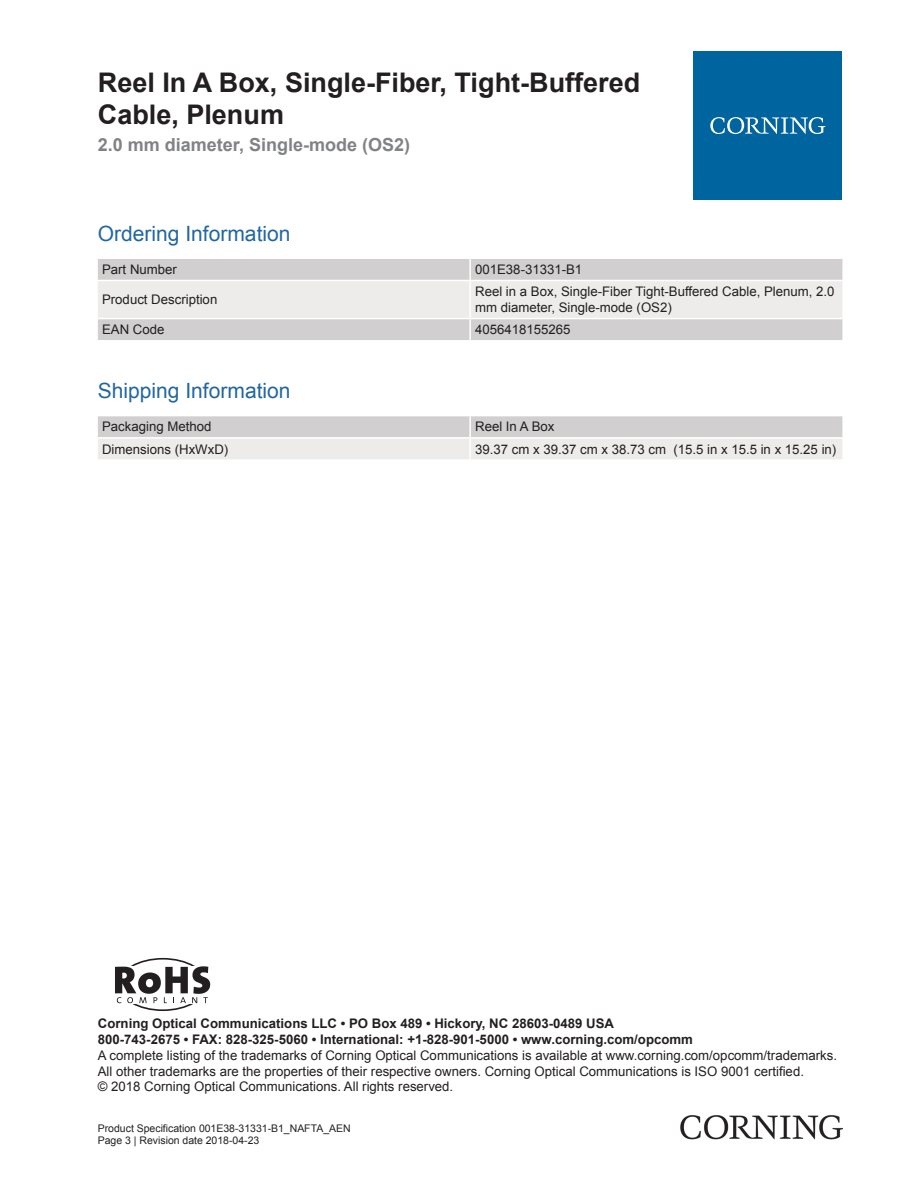
<style>
.page{position:relative;width:919px;height:1187px;background:#fff}
.page>*{position:absolute;margin:0;border:0;box-sizing:border-box;transform-origin:0 0}
.t1{font:700 27px/32.4px "Arial";color:#231f20}
.t2{font:21px "Arial";color:#2166a2}
.t3{font:700 18px "Arial";color:#808285}
.t4{font:13.2px/15.9px "Arial";color:#231f20}
.t5{font:700 13.2px/15.9px "Arial";color:#231f20}
.t6{font:10.5px/12.6px "Arial";color:#231f20}
</style>
<div class="page">
<div style="left:98px;top:259px;width:744px;height:81px;background:#d1cfcf"></div>
<div style="left:98px;top:281px;width:744px;height:37px;background:#edeceb"></div>
<hr style="left:469px;top:259px;width:2px;height:21px;background:#fff">
<hr style="left:469px;top:281px;width:2px;height:37px;background:#fff">
<hr style="left:469px;top:319px;width:2px;height:21px;background:#fff">
<hr style="left:98px;top:280px;width:372px;height:1px;background:#fff">
<hr style="left:470px;top:280px;width:372px;height:1px;background:#fff">
<hr style="left:98px;top:318px;width:372px;height:1px;background:#fff">
<hr style="left:470px;top:318px;width:372px;height:1px;background:#fff">
<svg style="left:98px;top:416px;width:744px;height:43px;background:#dfdedd"></svg>
<hr style="left:469px;top:416px;width:2px;height:21px;background:#fff">
<hr style="left:469px;top:438px;width:2px;height:21px;background:#fff">
<hr style="left:98px;top:437px;width:372px;height:1px;background:#fff">
<hr style="left:470px;top:437px;width:372px;height:1px;background:#fff">
<div style="left:693px;top:51px;width:149px;height:149px;background:#00649e"></div>
<svg style="left:710px;top:117px;width:115px;height:17px"></svg>
<img style="left:680px;top:1115px;width:162px;height:24px">
<div style="left:118px;top:957px;width:90px;height:53px;border:2px solid #231f20;border-radius:50%"></div>
<div style="left:98px;top:966px;width:123px;height:38px;background:#fff"></div>
<svg style="left:115px;top:966px;width:95px;height:37px"></svg>
<h1 class="t1" style="left:98px;top:66px;width:544px">Reel In A Box, Single-Fiber, Tight-Buffered<br>Cable, Plenum</h1>
<h3 class="t3" style="left:98px;top:132px;width:314px">2.0 mm diameter, Single-mode (OS2)</h3>
<h2 class="t2" style="left:98px;top:219px;width:194px">Ordering Information</h2>
<p class="t4" style="left:102px;top:261px;width:76px">Part Number</p>
<p class="t4" style="left:475px;top:261px;width:109px">001E38-31331-B1</p>
<p class="t4" style="left:102px;top:291px;width:117px">Product Description</p>
<p class="t4" style="left:475px;top:283px;width:361px">Reel in a Box, Single-Fiber Tight-Buffered Cable, Plenum, 2.0 mm diameter, Single-mode (OS2)</p>
<p class="t4" style="left:102px;top:322px;width:64px">EAN Code</p>
<p class="t4" style="left:475px;top:322px;width:97px">4056418155265</p>
<h2 class="t2" style="left:98px;top:376px;width:194px">Shipping Information</h2>
<p class="t4" style="left:102px;top:419px;width:111px">Packaging Method</p>
<p class="t4" style="left:475px;top:419px;width:81px">Reel In A Box</p>
<p class="t4" style="left:102px;top:441px;width:128px">Dimensions (HxWxD)</p>
<p class="t4" style="left:475px;top:441px;width:362px">39.37 cm x 39.37 cm x 38.73 cm (15.5 in x 15.5 in x 15.25 in)</p>
<p class="t5" style="left:98px;top:1015px;width:596px">Corning Optical Communications LLC • PO Box 489 • Hickory, NC 28603-0489 USA<br>800-743-2675 • FAX: 828-325-5060 • International: +1-828-901-5000 • www.corning.com/opcomm</p>
<p class="t4" style="left:98px;top:1046px;width:740px">A complete listing of the trademarks of Corning Optical Communications is available at www.corning.com/opcomm/trademarks.<br>All other trademarks are the properties of their respective owners. Corning Optical Communications is ISO 9001 certified.<br>© 2018 Corning Optical Communications. All rights reserved.</p>
<p class="t6" style="left:98px;top:1121px;width:254px">Product Specification 001E38-31331-B1_NAFTA_AEN<br>Page 3 | Revision date 2018-04-23</p>
</div>
